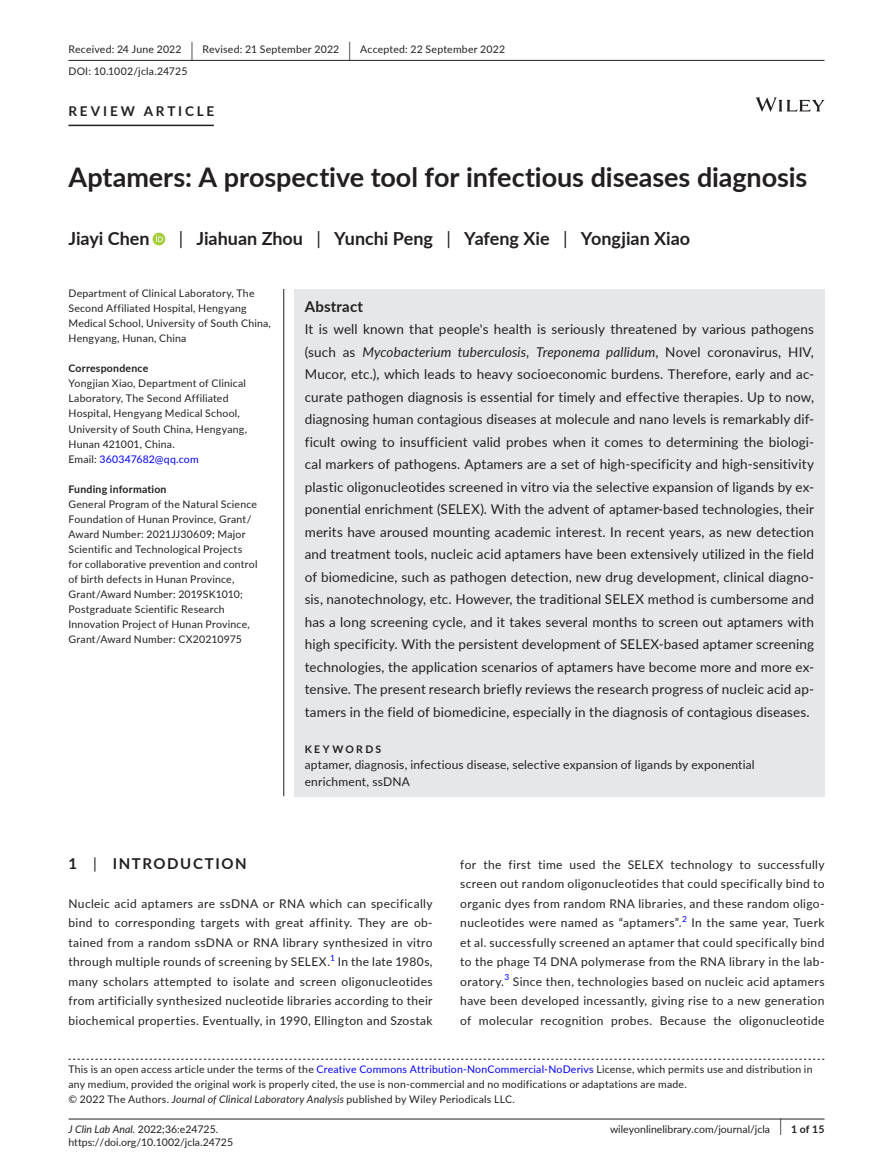
<style>
.page{position:relative;width:893px;height:1174px;background:#fff}
.page>*{position:absolute;margin:0;border:0;box-sizing:border-box;transform-origin:0 0}
.t1{font:700 27px "Lato";letter-spacing:-.005em;color:#231f20}
.t2{font:700 18px "Lato";letter-spacing:-.005em;color:#231f20}
.t3{font:700 15px "Lato";letter-spacing:.1em;color:#231f20}
.t4{font:700 15px "Lato";letter-spacing:.015em;color:#231f20}
.t5{font:13.5px/22.5px "Lato";letter-spacing:.01em;color:#231f20;text-align:justify}
.t6{font:700 13.5px "Lato";letter-spacing:.21em;color:#231f20}
.t7{font:12px/19.5px "Lato";letter-spacing:.025em;color:#231f20;text-align:justify}
.t8{font:10.5px/15px "Lato";letter-spacing:.02em;color:#231f20}
.t9{font:10.5px "Lato";color:#231f20}
.t10{font:700 10.5px "Lato";letter-spacing:.02em;color:#231f20}
.t11{font:700 10.5px "Lato";letter-spacing:.22em;color:#231f20}
.t12{font:8.4px "Lato";color:#00f}
.s1{font-size:19.65px}
.s2{font-weight:400}
.s3{color:#00f}
.s4{font-style:italic}
.s5{font-weight:400;font-size:17.4px}
</style>
<div class="page">
<hr style="left:68px;top:1118px;width:756px;height:1px;background:#231f20">
<svg style="left:756px;top:97px;width:68px;height:15px"></svg>
<hr style="left:68px;top:60px;width:756px;height:1px;background:#231f20">
<hr style="left:68px;top:125px;width:146px;height:1px;background:#231f20">
<div style="left:153px;top:233px;width:12px;height:12px;background:#a5cd39;border-radius:50%"></div>
<svg style="left:156px;top:235px;width:7px;height:7px"></svg>
<svg style="left:68px;top:1058px;width:756px;height:1px"></svg>
<div style="left:294px;top:289px;width:530px;height:507px;background:#e6e7e9"></div>
<hr style="left:283px;top:289px;width:1px;height:507px;background:#231f20">
<p class="t8" style="left:68px;top:38px;width:438px;line-height:21.8px">Received: 24 June 2022 <span class="s1">|</span> Revised: 21 September 2022 <span class="s1">|</span> Accepted: 22 September 2022<br>DOI: 10.1002/jcla.24725</p>
<p class="t6" style="left:68px;top:101px;width:147px">REVIEW ARTICLE</p>
<h1 class="t1" style="left:68px;top:157px;width:740px">Aptamers: A prospective tool for infectious diseases diagnosis</h1>
<h2 class="t2" style="left:68px;top:226px;width:83px">Jiayi Chen</h2>
<h2 class="t2" style="left:179px;top:226px;width:513px"><span class="s2">|</span> Jiahuan Zhou <span class="s2">|</span> Yunchi Peng <span class="s2">|</span> Yafeng Xie <span class="s2">|</span> Yongjian Xiao</h2>
<p class="t8" style="left:68px;top:286px;width:204px">Department of Clinical Laboratory, The Second Affiliated Hospital, Hengyang Medical School, University of South China, Hengyang, Hunan, China</p>
<p class="t10" style="left:68px;top:361px;width:81px">Correspondence</p>
<p class="t8" style="left:68px;top:376px;width:180px">Yongjian Xiao, Department of Clinical<br>Laboratory, The Second Affiliated<br>Hospital, Hengyang Medical School,<br>University of South China, Hengyang,<br>Hunan 421001, China.<br>Email: <span class="s3">360347682@qq.com</span></p>
<p class="t10" style="left:68px;top:481px;width:100px">Funding information</p>
<p class="t8" style="left:68px;top:496px;width:191px">General Program of the Natural Science Foundation of Hunan Province, Grant/ Award Number: 2021JJ30609; Major Scientific and Technological Projects for collaborative prevention and control of birth defects in Hunan Province, Grant/Award Number: 2019SK1010; Postgraduate Scientific Research Innovation Project of Hunan Province, Grant/Award Number: CX20210975</p>
<p class="t4" style="left:305px;top:295px;width:60px">Abstract</p>
<p class="t5" style="left:305px;top:317px;width:511px">It is well known that people's health is seriously threatened by various pathogens (such as <span class="s4">Mycobacterium tuberculosis</span>, <span class="s4">Treponema pallidum</span>, Novel coronavirus, HIV, Mucor, etc.), which leads to heavy socioeconomic burdens. Therefore, early and ac&shy;curate pathogen diagnosis is essential for timely and effective therapies. Up to now, diagnosing human contagious diseases at molecule and nano levels is remarkably dif&shy;ficult owing to insufficient valid probes when it comes to determining the biologi&shy;cal markers of pathogens. Aptamers are a set of high-specificity and high-sensitivity plastic oligonucleotides screened in vitro via the selective expansion of ligands by ex&shy;ponential enrichment (SELEX). With the advent of aptamer-based technologies, their merits have aroused mounting academic interest. In recent years, as new detection and treatment tools, nucleic acid aptamers have been extensively utilized in the field of biomedicine, such as pathogen detection, new drug development, clinical diagno&shy;sis, nanotechnology, etc. However, the traditional SELEX method is cumbersome and has a long screening cycle, and it takes several months to screen out aptamers with high specificity. With the persistent development of SELEX-based aptamer screening technologies, the application scenarios of aptamers have become more and more ex&shy;tensive. The present research briefly reviews the research progress of nucleic acid ap&shy;tamers in the field of biomedicine, especially in the diagnosis of contagious diseases.</p>
<p class="t11" style="left:305px;top:741px;width:78px">KEYWORDS</p>
<p class="t7" style="left:305px;top:756px;width:451px;line-height:16.5px">aptamer, diagnosis, infectious disease, selective expansion of ligands by exponential enrichment, ssDNA</p>
<p class="t3" style="left:68px;top:852px;width:180px">1 <span class="s2">|</span> INTRODUCTION</p>
<p class="t7" style="left:68px;top:893px;width:366px">Nucleic acid aptamers are ssDNA or RNA which can specifically bind to corresponding targets with great affinity. They are ob&shy;tained from a random ssDNA or RNA library synthesized in vitro through multiple rounds of screening by SELEX.</p>
<p class="t12" style="left:330px;top:952px;width:6px">1</p>
<p class="t7" style="left:68px;top:951px;width:366px;text-indent:269px">In the late 1980s, many scholars attempted to isolate and screen oligonucleotides from artificially synthesized nucleotide libraries according to their biochemical properties. Eventually, in 1990, Ellington and Szostak</p>
<p class="t7" style="left:460px;top:854px;width:366px">for the first time used the SELEX technology to successfully screen out random oligonucleotides that could specifically bind to organic dyes from random RNA libraries, and these random oligo&shy;nucleotides were named as “aptamers”.</p>
<p class="t12" style="left:682px;top:913px;width:6px">2</p>
<p class="t7" style="left:460px;top:912px;width:366px;text-indent:231px">In the same year, Tuerk et al. successfully screened an aptamer that could specifically bind to the phage T4 DNA polymerase from the RNA library in the lab&shy;oratory.<sup>3</sup> Since then, technologies based on nucleic acid aptamers have been developed incessantly, giving rise to a new generation of molecular recognition probes. Because the oligonucleotide</p>
<p class="t8" style="left:68px;top:1061px;width:746px">This is an open access article under the terms of the <span class="s3">Creative Commons Attribution-NonCommercial-NoDerivs</span> License, which permits use and distribution in any medium, provided the original work is properly cited, the use is non-commercial and no modifications or adaptations are made.<br>© 2022 The Authors. <span class="s4">Journal of Clinical Laboratory Analysis</span> published by Wiley Periodicals LLC.</p>
<p class="t9" style="left:68px;top:1121px;width:151px"><span class="s4">J Clin Lab Anal.</span> 2022;36:e24725.</p>
<p class="t10" style="left:779px;top:1121px;width:46px"><span class="s5">|</span> 1 of 15</p>
<p class="t9" style="left:68px;top:1135px;width:166px">https://doi.org/10.1002/jcla.24725</p>
<p class="t9" style="left:610px;top:1121px;width:162px">wileyonlinelibrary.com/journal/jcla</p>
</div>
